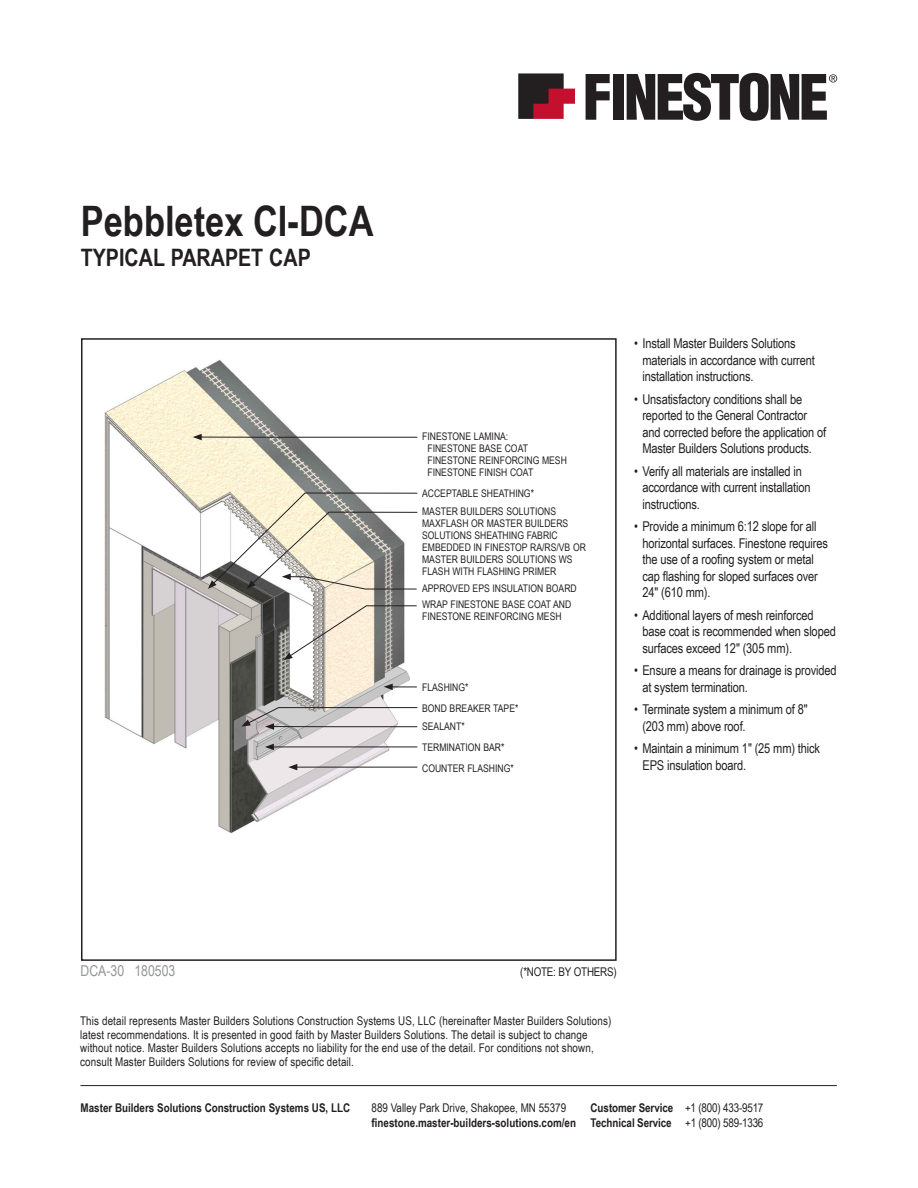
<style>
.page{position:relative;width:918px;height:1188px;background:#fff}
.page>*{position:absolute;margin:0;border:0;box-sizing:border-box;transform-origin:0 0}
.t1{font:700 42px "Arial Narrow";color:#231f20}
.Detail_Product_Descr{font:700 24px "Arial Narrow";color:#231f20}
.Detail_Number{font:15px "Arial Narrow";color:#939598}
.Bulleted_List{font:13.5px/16.5px "Arial Narrow";letter-spacing:-.01em;color:#231f20}
.t2{font:12px/13.5px "Arial Narrow";letter-spacing:.01em;color:#231f20}
.t3{font:700 12px/15px "Arial Narrow";color:#231f20;text-align:right}
.t4{font:12px "Arial Narrow";letter-spacing:-.02em;color:#231f20}
.Leader_Notes{font:10.5px/12px "Arial Narrow";color:#231f20}
.s1{font-weight:400}
</style>
<div class="page">
<div style="left:81px;top:338px;width:536px;height:623px;border:2px solid #231f20"></div>
<hr style="left:80px;top:1085px;width:757px;height:1px;background:#231f20">
<div style="left:613px;top:74px;width:11px;height:46px;background:#231f20"></div>
<svg style="left:586px;top:74px;width:24px;height:46px"></svg>
<svg style="left:627px;top:73px;width:210px;height:48px"></svg>
<svg style="left:518px;top:73px;width:57px;height:46px;background:#773b45"></svg>
<img style="left:104px;top:360px;width:306px;height:474px">
<svg style="left:193px;top:434px;width:225px;height:6px"></svg>
<svg style="left:208px;top:493px;width:210px;height:96px"></svg>
<svg style="left:283px;top:605px;width:134px;height:55px"></svg>
<svg style="left:384px;top:684px;width:33px;height:6px"></svg>
<hr style="left:295px;top:767px;width:122px;height:1px;background:#231f20">
<svg style="left:288px;top:764px;width:9px;height:6px"></svg>
<hr style="left:271px;top:747px;width:146px;height:1px;background:#231f20">
<svg style="left:265px;top:744px;width:9px;height:6px"></svg>
<svg style="left:241px;top:707px;width:177px;height:23px;background:#c4c1c2"></svg>
<h1 class="t1" style="left:81px;top:196px;width:294px">Pebbletex CI-DCA</h1>
<p class="Detail_Product_Descr" style="left:81px;top:243px;width:231px">TYPICAL PARAPET CAP</p>
<p class="Leader_Notes" style="left:427px;top:430px;width:141px;text-indent:-5px">FINESTONE LAMINA:<br>FINESTONE BASE COAT<br>FINESTONE REINFORCING MESH<br>FINESTONE FINISH COAT</p>
<p class="Leader_Notes" style="left:422px;top:487px;width:113px">ACCEPTABLE SHEATHING*</p>
<p class="Leader_Notes" style="left:422px;top:505px;width:165px">MASTER BUILDERS SOLUTIONS<br>MAXFLASH OR MASTER BUILDERS<br>SOLUTIONS SHEATHING FABRIC<br>EMBEDDED IN FINESTOP RA/RS/VB OR<br>MASTER BUILDERS SOLUTIONS WS<br>FLASH WITH FLASHING PRIMER</p>
<p class="Leader_Notes" style="left:422px;top:581px;width:156px">APPROVED EPS INSULATION BOARD</p>
<p class="Leader_Notes" style="left:422px;top:598px;width:151px">WRAP FINESTONE BASE COAT AND<br>FINESTONE REINFORCING MESH</p>
<p class="Leader_Notes" style="left:422px;top:680px;width:48px">FLASHING*</p>
<p class="Leader_Notes" style="left:422px;top:701px;width:98px">BOND BREAKER TAPE*</p>
<p class="Leader_Notes" style="left:422px;top:719px;width:44px">SEALANT*</p>
<p class="Leader_Notes" style="left:422px;top:740px;width:84px">TERMINATION BAR*</p>
<p class="Leader_Notes" style="left:422px;top:761px;width:93px">COUNTER FLASHING*</p>
<p class="Bulleted_List" style="left:642px;top:335px;width:174px;text-indent:-8px">• Install Master Builders Solutions materials in accordance with current installation instructions.</p>
<p class="Bulleted_List" style="left:642px;top:390px;width:185px;text-indent:-8px">• Unsatisfactory conditions shall be reported to the General Contractor and corrected before the application of Master Builders Solutions products.</p>
<p class="Bulleted_List" style="left:642px;top:462px;width:170px;text-indent:-8px">• Verify all materials are installed in accordance with current installation instructions.</p>
<p class="Bulleted_List" style="left:642px;top:518px;width:187px;text-indent:-8px">• Provide a minimum 6:12 slope for all horizontal surfaces. Finestone requires the use of a roofing system or metal cap flashing for sloped surfaces over<br>24" (610 mm).</p>
<p class="Bulleted_List" style="left:642px;top:606px;width:195px;text-indent:-8px">• Additional layers of mesh reinforced base coat is recommended when sloped surfaces exceed 12" (305 mm).</p>
<p class="Bulleted_List" style="left:642px;top:662px;width:196px;text-indent:-8px">• Ensure a means for drainage is provided at system termination.</p>
<p class="Bulleted_List" style="left:642px;top:701px;width:167px;text-indent:-8px">• Terminate system a minimum of 8" (203 mm) above roof.</p>
<p class="Bulleted_List" style="left:642px;top:740px;width:179px;text-indent:-8px">• Maintain a minimum 1" (25 mm) thick<br>EPS insulation board.</p>
<p class="Detail_Number" style="left:80px;top:960px;width:97px">DCA-30 180503</p>
<p class="t4" style="left:520px;top:963px;width:98px">(*NOTE: BY OTHERS)</p>
<p class="t2" style="left:80px;top:1014px;width:533px">This detail represents Master Builders Solutions Construction Systems US, LLC (hereinafter Master Builders Solutions) latest recommendations. It is presented in good faith by Master Builders Solutions. The detail is subject to change without notice. Master Builders Solutions accepts no liability for the end use of the detail. For conditions not shown, consult Master Builders Solutions for review of specific detail.</p>
<p class="t3" style="left:81px;top:1101px;width:271px">Master Builders Solutions Construction Systems US, LLC</p>
<p class="t2" style="left:372px;top:1101px;width:196px">889 Valley Park Drive, Shakopee, MN 55379</p>
<p class="t3" style="left:372px;top:1101px;width:393px">Customer Service <span class="s1">+1 (800) 433-9517<br></span>finestone.master-builders-solutions.com/en Technical Service <span class="s1">+1 (800) 589-1336</span></p>
</div>
